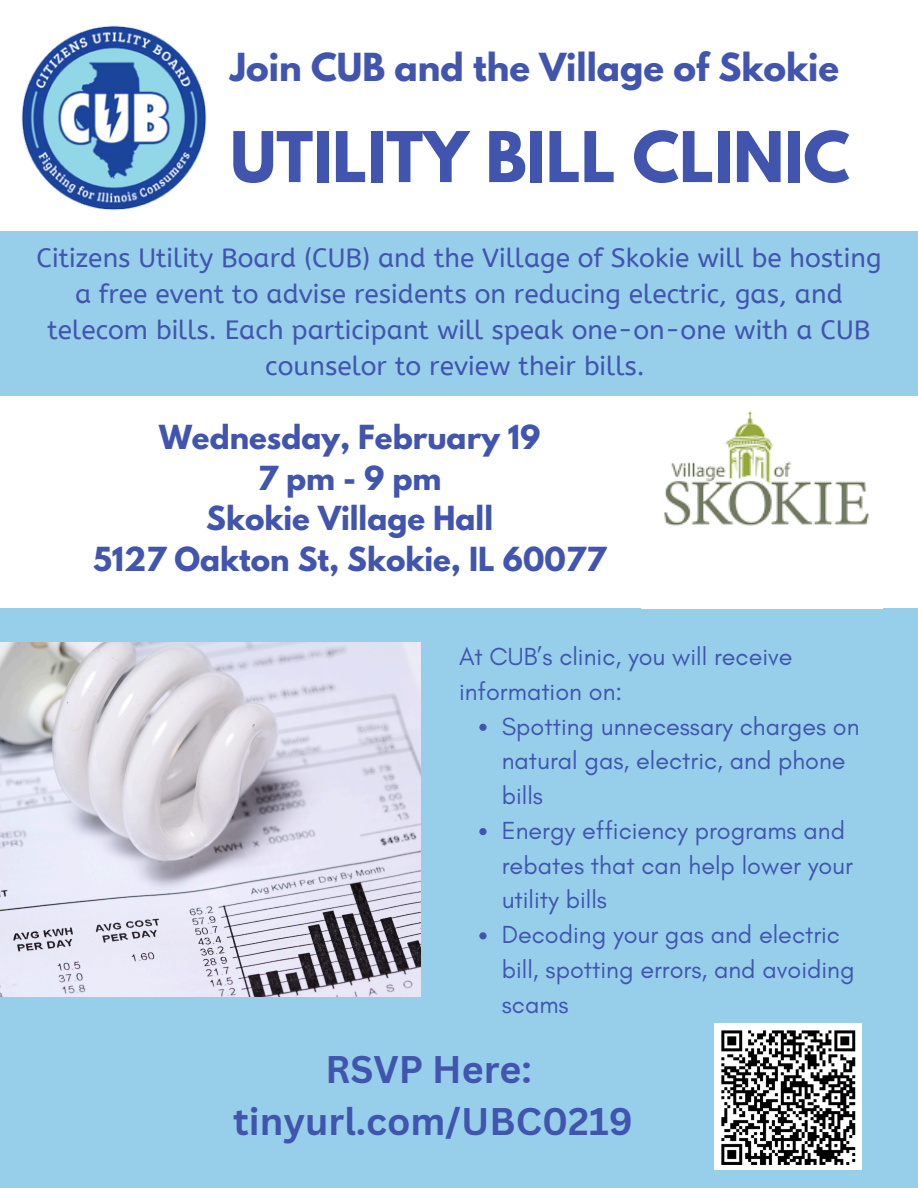
<style>
.page{position:relative;width:918px;height:1188px;background:#fff}
.page>*{position:absolute;margin:0;border:0;box-sizing:border-box;transform-origin:0 0}
.t1{font:700 61.8px "League Spartan";color:#4155ae}
.t2{font:700 37.5px/51.8px "Canva Sans";color:#4155ae;text-align:center}
.t3{font:700 34.2px "League Spartan";color:#4155ae}
.t4{font:700 29.4px/40.5px "League Spartan";color:#4155ae;text-align:center}
.t5{font:26.4px/36px "A Bee Zee";color:#4155ae;text-align:center}
.t6{font:25.2px/34.8px "Glacial Indifference";color:#4155ae}
</style>
<div class="page">
<div style="left:0;top:608px;width:918px;height:580px;background:#97cfeb"></div>
<img style="left:0;top:642px;width:421px;height:355px">
<img style="left:641px;top:411px;width:242px;height:198px">
<div style="left:0;top:232px;width:918px;height:164px;background:#97cfeb"></div>
<img style="left:21px;top:25px;width:186px;height:185px">
<img style="left:714px;top:1023px;width:148px;height:147px">
<svg style="left:479px;top:724px;width:8px;height:7px"></svg>
<svg style="left:479px;top:828px;width:8px;height:7px"></svg>
<svg style="left:479px;top:932px;width:8px;height:7px"></svg>
<p class="t3" style="left:230px;top:50px;width:611px">Join CUB and the Village of Skokie</p>
<p class="t1" style="left:230px;top:126px;width:621px">UTILITY BILL CLINIC</p>
<h2 class="t5" style="left:37px;top:240px;width:846px">Citizens Utility Board (CUB) and the Village of Skokie will be hosting a free event to advise residents on reducing electric, gas, and telecom bills. Each participant will speak one-on-one with a CUB counselor to review their bills.</h2>
<h1 class="t4" style="left:93px;top:421px;width:515px">Wednesday, February 19<br>7pm-9pm<br>Skokie Village Hall<br>5127 Oakton St, Skokie, IL 60077</h1>
<p class="t6" style="left:459px;top:639px;width:335px">At CUB’s clinic, you will receive information on:</p>
<p class="t6" style="left:502px;top:708px;width:359px">Spotting unnecessary charges on natural gas, electric, and phone bills</p>
<h3 class="t6" style="left:502px;top:813px;width:353px">Energy efficiency programs and rebates that can help lower your utility bills</h3>
<p class="t6" style="left:502px;top:917px;width:354px">Decoding your gas and electric bill, spotting errors, and avoiding scams</p>
<p class="t2" style="left:233px;top:1042px;width:401px">RSVP Here: tinyurl.com/UBC0219</p>
</div>
